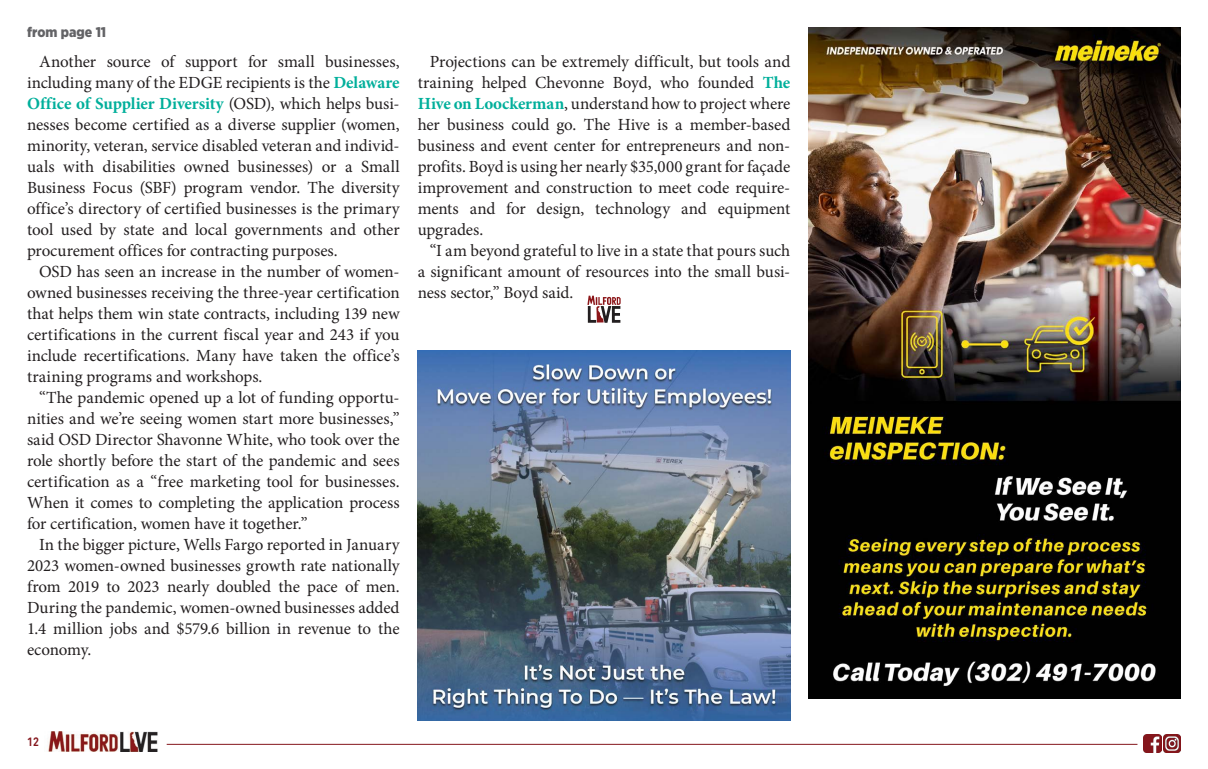
<style>
.page{position:relative;width:1208px;height:769px;background:#fff}
.page>*{position:absolute;margin:0;border:0;box-sizing:border-box;transform-origin:0 0}
.body_copy{font:17px/21px "Minion Pro";letter-spacing:-.01em;color:#231f20;text-align:justify}
.t1{font:900 14px "Gotham Narrow";letter-spacing:.005em;color:#636366}
.t2{font:600 12px "Avenir Next Condensed";color:#84161c}
.s1{font-weight:700;color:#00af9b}
</style>
<div class="page">
<img style="left:48px;top:731px;width:110px;height:19px">
<hr style="left:167px;top:743px;width:970px;height:1px;background:#84161c">
<img style="left:1143px;top:734px;width:18px;height:18px">
<img style="left:1163px;top:734px;width:17px;height:18px">
<svg style="left:587px;top:295px;width:33px;height:27px"></svg>
<img style="left:417px;top:350px;width:373px;height:369px">
<img style="left:808px;top:27px;width:372px;height:670px">
<p class="t1" style="left:27px;top:23px;width:81px">from page 11</p>
<p class="body_copy" style="left:27px;top:51px;width:374px;text-indent:12px">Another source of support for small businesses, including many of the EDGE recipients is the <span class="s1">Delaware Office of Supplier Diversity</span> (OSD), which helps busi&shy;nesses become certified as a diverse supplier (women, minority, veteran, service disabled veteran and individ&shy;uals with disabilities owned businesses) or a Small Business Focus (SBF) program vendor. The diversity office’s directory of certified businesses is the primary tool used by state and local governments and other procurement offices for contracting purposes.</p>
<p class="body_copy" style="left:27px;top:261px;width:374px;text-indent:12px">OSD has seen an increase in the number of women&shy;owned businesses receiving the three-year certification that helps them win state contracts, including 139 new certifications in the current fiscal year and 243 if you include recertifications. Many have taken the office’s training programs and workshops.</p>
<p class="body_copy" style="left:27px;top:387px;width:374px;text-indent:12px">“The pandemic opened up a lot of funding opportu&shy;nities and we’re seeing women start more businesses,” said OSD Director Shavonne White, who took over the role shortly before the start of the pandemic and sees certification as a “free marketing tool for businesses.<br>When it comes to completing the application process for certification, women have it together.”</p>
<p class="body_copy" style="left:27px;top:534px;width:374px;text-indent:12px">In the bigger picture, Wells Fargo reported in January 2023 women-owned businesses growth rate nationally from 2019 to 2023 nearly doubled the pace of men.<br>During the pandemic, women-owned businesses added 1.4 million jobs and $579.6 billion in revenue to the economy.</p>
<p class="body_copy" style="left:417px;top:51px;width:374px;text-indent:12px">Projections can be extremely difficult, but tools and training helped Chevonne Boyd, who founded <span class="s1">The Hive on Loockerman</span>, understand how to project where her business could go. The Hive is a member-based business and event center for entrepreneurs and non&shy;profits. Boyd is using her nearly $35,000 grant for façade improvement and construction to meet code require&shy;ments and for design, technology and equipment upgrades.</p>
<p class="body_copy" style="left:417px;top:240px;width:374px;text-indent:12px">“I am beyond grateful to live in a state that pours such a significant amount of resources into the small busi&shy;ness sector,” Boyd said.</p>
<p class="t2" style="left:27px;top:730px;width:13px">12</p>
</div>
